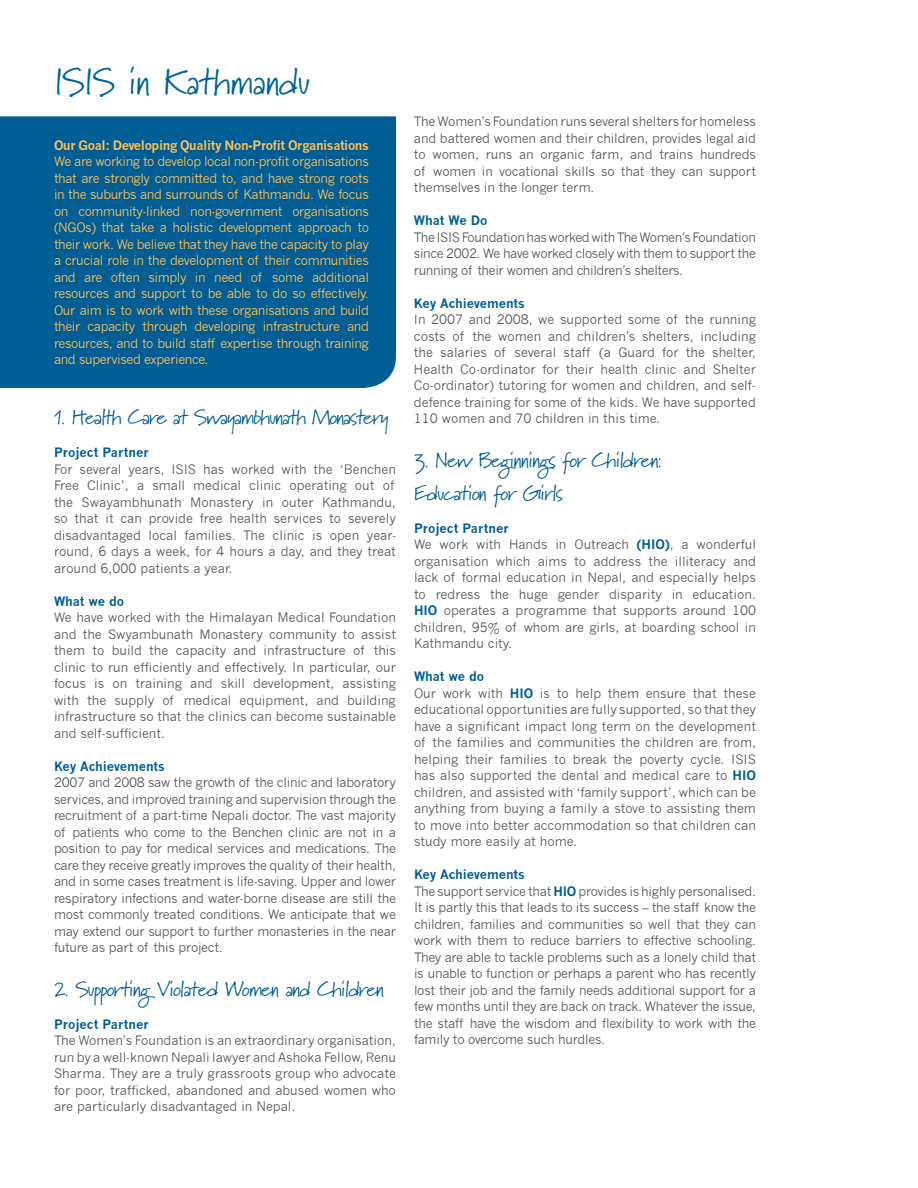
<style>
.page{position:relative;width:918px;height:1188px;background:#fff}
.page>*{position:absolute;margin:0;border:0;box-sizing:border-box;transform-origin:0 0}
.t1{font:37.5px "Marydale";letter-spacing:-.025em;color:#006599}
.t2{font:21px/33px "Marydale";letter-spacing:-.05em;color:#005e95}
.t3{font:12.75px/16.5px "News Gothic";color:#58595b;text-align:justify}
.t4{font:12.75px/16.5px "News Gothic";letter-spacing:-.03em;color:#febf57;text-align:justify}
.t5{font:12.75px/16.5px "News Gothic";letter-spacing:-.02em;color:#58595b}
.t6{font:700 12.75px "News Gothic";color:#005e95}
.t7{font:700 12.75px "News Gothic";letter-spacing:-.03em;color:#febf57}
.s1{font-weight:700;color:#005e95}
</style>
<div class="page">
<div style="left:0;top:116px;width:396px;height:272px;background:#005e95"></div>
<h1 class="t1" style="left:54px;top:59px;width:258px">ISIS in Kathmandu</h1>
<p class="t7" style="left:54px;top:137px;width:316px">Our Goal: Developing Quality Non-Profit Organisations</p>
<p class="t4" style="left:54px;top:153px;width:317px">We are working to develop local non-profit organisations that are strongly committed to, and have strong roots in the suburbs and surrounds of Kathmandu. We focus on community-linked non-government organisations (NGOs) that take a holistic development approach to their work. We believe that they have the capacity to play a crucial role in the development of their communities and are often simply in need of some additional resources and support to be able to do so effectively.<br>Our aim is to work with these organisations and build their capacity through developing infrastructure and resources, and to build staff expertise through training and supervised experience.</p>
<h2 class="t2" style="left:54px;top:401px;width:336px">1. Health Care at Swayambhunath Monastery</h2>
<p class="t6" style="left:54px;top:445px;width:96px">Project Partner</p>
<p class="t3" style="left:54px;top:461px;width:343px;text-align:left">For several years, ISIS has worked with the ‘Benchen Free Clinic’, a small medical clinic operating out of the Swayambhunath Monastery in outer Kathmandu, so that it can provide free health services to severely disadvantaged local families. The clinic is open year&shy;round, 6 days a week, for 4 hours a day, and they treat around 6,000 patients a year.</p>
<p class="t6" style="left:54px;top:593px;width:72px">What we do</p>
<p class="t3" style="left:54px;top:609px;width:343px">We have worked with the Himalayan Medical Foundation and the Swyambunath Monastery community to assist them to build the capacity and infrastructure of this clinic to run efficiently and effectively. In particular, our focus is on training and skill development, assisting with the supply of medical equipment, and building infrastructure so that the clinics can become sustainable and self-sufficient.</p>
<p class="t6" style="left:54px;top:758px;width:113px">Key Achievements</p>
<p class="t3" style="left:54px;top:774px;width:344px">2007 and 2008 saw the growth of the clinic and laboratory services, and improved training and supervision through the recruitment of a part-time Nepali doctor. The vast majority of patients who come to the Benchen clinic are not in a position to pay for medical services and medications. The care they receive greatly improves the quality of their health, and in some cases treatment is life-saving. Upper and lower respiratory infections and water-borne disease are still the most commonly treated conditions. We anticipate that we may extend our support to further monasteries in the near future as part of this project.</p>
<h2 class="t2" style="left:54px;top:972px;width:332px">2. Supporting Violated Women and Children</h2>
<p class="t6" style="left:54px;top:1016px;width:96px">Project Partner</p>
<p class="t3" style="left:54px;top:1032px;width:343px">The Women’s Foundation is an extraordinary organisation, run by a well-known Nepali lawyer and Ashoka Fellow, Renu Sharma. They are a truly grassroots group who advocate for poor, trafficked, abandoned and abused women who are particularly disadvantaged in Nepal.</p>
<p class="t3" style="left:414px;top:114px;width:344px">The Women’s Foundation runs several shelters for homeless and battered women and their children, provides legal aid to women, runs an organic farm, and trains hundreds of women in vocational skills so that they can support themselves in the longer term.</p>
<p class="t6" style="left:414px;top:213px;width:75px">What We Do</p>
<p class="t3" style="left:414px;top:229px;width:343px">The ISIS Foundation has worked with The Women’s Foundation since 2002. We have worked closely with them to support the running of their women and children’s shelters.</p>
<p class="t6" style="left:414px;top:295px;width:113px">Key Achievements</p>
<p class="t3" style="left:414px;top:312px;width:343px">In 2007 and 2008, we supported some of the running costs of the women and children’s shelters, including the salaries of several staff (a Guard for the shelter, Health Co-ordinator for their health clinic and Shelter Co-ordinator) tutoring for women and children, and self&shy;defence training for some of the kids. We have supported 110 women and 70 children in this time.</p>
<h2 class="t2" style="left:414px;top:443px;width:250px">3. New Beginnings for Children:<br>Education for Girls</h2>
<p class="t3" style="left:414px;top:520px;width:344px;text-align:left"><span class="s1">Project Partner<br></span>We work with Hands in Outreach <span class="s1">(HIO)</span>, a wonderful organisation which aims to address the illiteracy and lack of formal education in Nepal, and especially helps to redress the huge gender disparity in education.<br><span class="s1">HIO</span> operates a programme that supports around 100 children, 95% of whom are girls, at boarding school in Kathmandu city.</p>
<p class="t3" style="left:414px;top:669px;width:344px;text-align:left"><span class="s1">What we do<br></span>Our work with <span class="s1">HIO</span> is to help them ensure that these educational opportunities are fully supported, so that they have a significant impact long term on the development of the families and communities the children are from, helping their families to break the poverty cycle. ISIS has also supported the dental and medical care to <span class="s1">HIO </span>children, and assisted with ‘family support’, which can be anything from buying a family a stove to assisting them to move into better accommodation so that children can study more easily at home.</p>
<p class="t5" style="left:414px;top:867px;width:344px"><span class="s1">Key Achievements<br></span>The support service that <span class="s1">HIO</span> provides is highly personalised.<br>It is partly this that leads to its success – the staff know the children, families and communities so well that they can work with them to reduce barriers to effective schooling.<br>They are able to tackle problems such as a lonely child that is unable to function or perhaps a parent who has recently lost their job and the family needs additional support for a few months until they are back on track. Whatever the issue, the staff have the wisdom and flexibility to work with the family to overcome such hurdles.</p>
</div>
